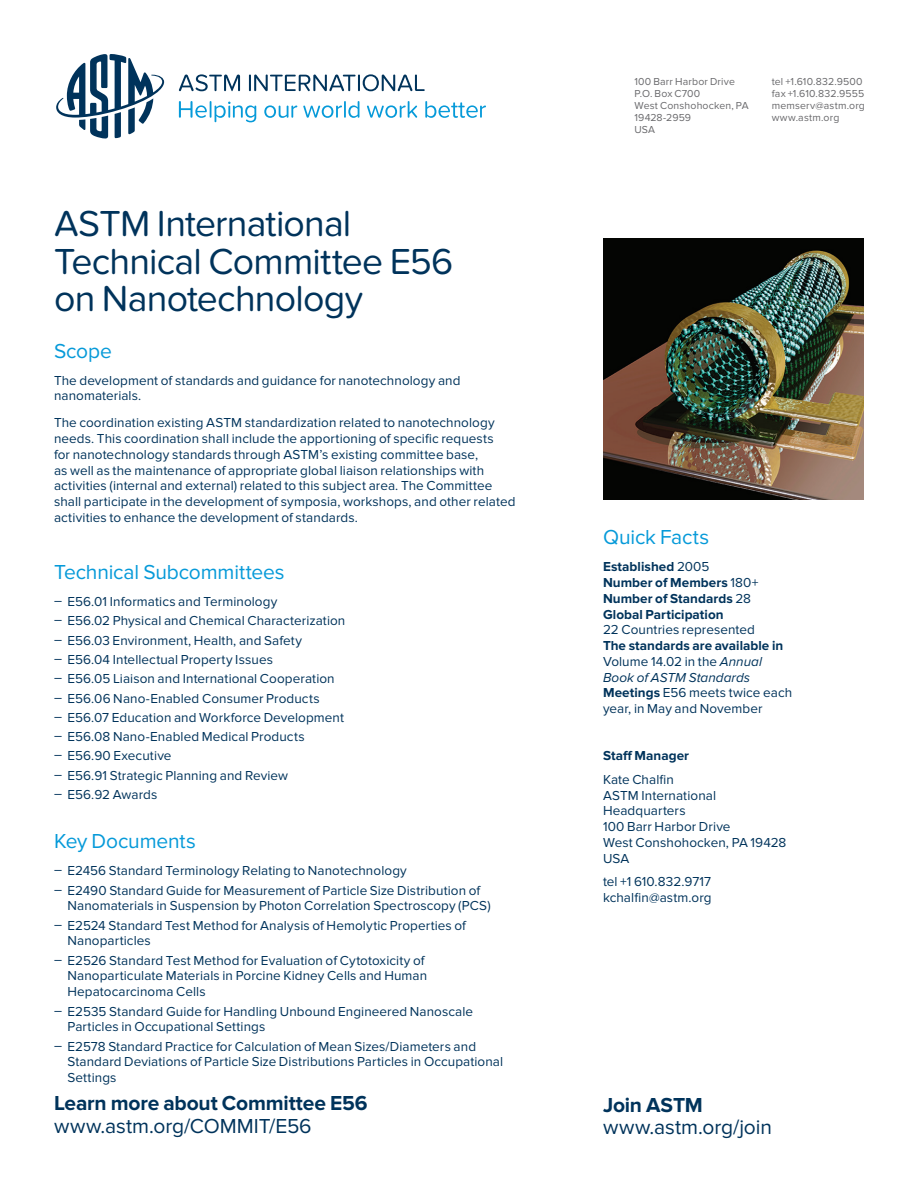
<style>
.page{position:relative;width:918px;height:1188px;background:#fff}
.page>*{position:absolute;margin:0;border:0;box-sizing:border-box;transform-origin:0 0}
.Title_30_30pt_Soft_R{font:37.5px/37.5px "Proxima Nova Soft";letter-spacing:-.02em;color:#00335b}
._14_15pt_Regular{font:21px "Proxima Nova";letter-spacing:-.005em;color:#069ad9}
._14_15pt_Regular-2{font:700 21px/22.5px "Proxima Nova";letter-spacing:-.01em;color:#00335b}
._14_15pt_Regular-3{font:21px/22.5px "Proxima Nova";letter-spacing:-.005em;color:#00335b}
._14_15pt_Regular-4{font:13.5px/15.8px "Proxima Nova";letter-spacing:.005em;color:#00335b}
.Body_Text_9_10_5pt_R{font:700 13.5px/15.8px "Proxima Nova";letter-spacing:.005em;color:#00335b}
.Body_Text_9_10_5pt_R-2{font:13.5px/15.8px "Proxima Nova";letter-spacing:.005em;color:#00335b}
.t1{font:10.5px/12px "Proxima Nova";letter-spacing:.015em;color:#69696c}
.s1{font-weight:400}
.s2{font-weight:400;font-style:italic}
.s3{font-weight:700}
</style>
<div class="page">
<svg style="left:179px;top:74px;width:61px;height:17px"></svg>
<svg style="left:249px;top:74px;width:176px;height:17px"></svg>
<svg style="left:179px;top:101px;width:77px;height:21px"></svg>
<svg style="left:264px;top:105px;width:33px;height:13px"></svg>
<svg style="left:303px;top:101px;width:56px;height:17px"></svg>
<svg style="left:367px;top:101px;width:50px;height:17px"></svg>
<svg style="left:425px;top:101px;width:61px;height:17px"></svg>
<svg style="left:56px;top:54px;width:108px;height:85px"></svg>
<img style="left:603px;top:239px;width:261px;height:261px">
<p class="Title_30_30pt_Soft_R" style="left:54px;top:206px;width:401px">ASTM International<br>Technical Committee E56 on Nanotechnology</p>
<p class="_14_15pt_Regular" style="left:54px;top:339px;width:59px">Scope</p>
<p class="_14_15pt_Regular-4" style="left:54px;top:372px;width:408px">The development of standards and guidance for nanotechnology and nanomaterials.</p>
<p class="_14_15pt_Regular-4" style="left:54px;top:415px;width:463px">The coordination existing ASTM standardization related to nanotechnology needs. This coordination shall include the apportioning of specific requests<br>for nanotechnology standards through ASTM’s existing committee base,<br>as well as the maintenance of appropriate global liaison relationships with activities (internal and external) related to this subject area. The Committee shall participate in the development of symposia, workshops, and other related activities to enhance the development of standards.</p>
<p class="t1" style="left:634px;top:76px;width:116px">100 Barr Harbor Drive<br>P.O. Box C700<br>West Conshohocken, PA<br>19428-2959<br>USA</p>
<p class="t1" style="left:772px;top:76px;width:95px">tel +1.610.832.9500 fax +1.610.832.9555 memserv@astm.org www.astm.org</p>
<p class="_14_15pt_Regular" style="left:603px;top:525px;width:108px">Quick Facts</p>
<p class="Body_Text_9_10_5pt_R" style="left:603px;top:559px;width:191px">Established <span class="s1">2005<br></span>Number of Members <span class="s1">180+<br></span>Number of Standards <span class="s1">28<br></span>Global Participation<br><span class="s1">22 Countries represented<br></span>The standards are available in<br><span class="s1">Volume 14.02 in the</span> <span class="s2">Annual<br>Book of ASTM Standards<br></span>Meetings <span class="s1">E56 meets twice each year, in May and November</span></p>
<p class="Body_Text_9_10_5pt_R" style="left:603px;top:748px;width:88px">Staff Manager</p>
<p class="Body_Text_9_10_5pt_R-2" style="left:603px;top:772px;width:185px">Kate Chalfin<br>ASTM International<br>Headquarters<br>100 Barr Harbor Drive<br>West Conshohocken, PA 19428<br>USA</p>
<p class="Body_Text_9_10_5pt_R-2" style="left:603px;top:874px;width:110px">tel +1 610.832.9717 kchalfin@astm.org</p>
<p class="_14_15pt_Regular" style="left:54px;top:560px;width:232px">Technical Subcommittees</p>
<p class="_14_15pt_Regular-4" style="left:54px;top:594px;width:225px">ͽ E56.01 Informatics and Terminology</p>
<p class="_14_15pt_Regular-4" style="left:54px;top:613px;width:293px">ͽ E56.02 Physical and Chemical Characterization</p>
<p class="_14_15pt_Regular-4" style="left:54px;top:633px;width:249px">ͽ E56.03 Environment, Health, and Safety</p>
<p class="_14_15pt_Regular-4" style="left:54px;top:652px;width:220px">ͽ E56.04 Intellectual Property Issues</p>
<p class="_14_15pt_Regular-4" style="left:54px;top:671px;width:282px">ͽ E56.05 Liaison and International Cooperation</p>
<p class="_14_15pt_Regular-4" style="left:54px;top:690px;width:267px">ͽ E56.06 Nano-Enabled Consumer Products</p>
<p class="_14_15pt_Regular-4" style="left:54px;top:710px;width:292px">ͽ E56.07 Education and Workforce Development</p>
<p class="_14_15pt_Regular-4" style="left:54px;top:729px;width:252px">ͽ E56.08 Nano-Enabled Medical Products</p>
<p class="_14_15pt_Regular-4" style="left:54px;top:748px;width:119px">ͽ E56.90 Executive</p>
<p class="_14_15pt_Regular-4" style="left:54px;top:767px;width:236px">ͽ E56.91 Strategic Planning and Review</p>
<p class="_14_15pt_Regular-4" style="left:54px;top:787px;width:105px">ͽ E56.92 Awards</p>
<p class="_14_15pt_Regular" style="left:54px;top:829px;width:143px">Key Documents</p>
<p class="_14_15pt_Regular-4" style="left:54px;top:863px;width:354px">ͽ E2456 Standard Terminology Relating to Nanotechnology</p>
<p class="_14_15pt_Regular-4" style="left:68px;top:883px;width:425px;text-indent:-14px">ͽ E2490 Standard Guide for Measurement of Particle Size Distribution of<br>Nanomaterials in Suspension by Photon Correlation Spectroscopy (PCS)</p>
<p class="_14_15pt_Regular-4" style="left:68px;top:918px;width:400px;text-indent:-14px">ͽ E2524 Standard Test Method for Analysis of Hemolytic Properties of<br>Nanoparticles</p>
<p class="_14_15pt_Regular-4" style="left:68px;top:953px;width:361px;text-indent:-14px">ͽ E2526 Standard Test Method for Evaluation of Cytotoxicity of<br>Nanoparticulate Materials in Porcine Kidney Cells and Human<br>Hepatocarcinoma Cells</p>
<p class="_14_15pt_Regular-4" style="left:68px;top:1003px;width:407px;text-indent:-14px">ͽ E2535 Standard Guide for Handling Unbound Engineered Nanoscale<br>Particles in Occupational Settings</p>
<p class="_14_15pt_Regular-4" style="left:68px;top:1038px;width:437px;text-indent:-14px">ͽ E2578 Standard Practice for Calculation of Mean Sizes/Diameters and<br>Standard Deviations of Particle Size Distributions Particles in Occupational<br>Settings</p>
<p class="_14_15pt_Regular-2" style="left:54px;top:1092px;width:315px">Learn more about Committee E56 <span class="s1">www.astm.org/COMMIT/E56</span></p>
<p class="_14_15pt_Regular-3" style="left:603px;top:1094px;width:170px"><span class="s3">Join ASTM </span>www.astm.org/join</p>
</div>
